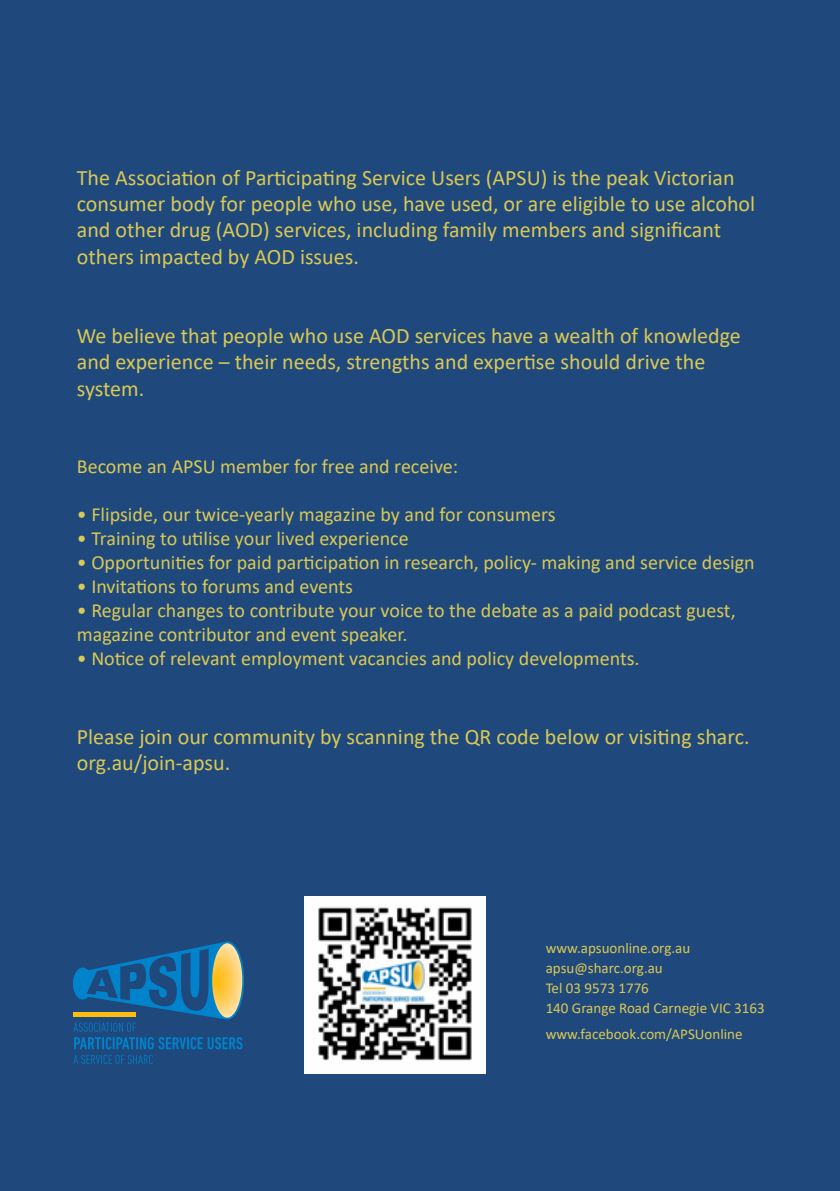
<style>
.page{position:relative;width:840px;height:1191px;background:#fff}
.page>*{position:absolute;margin:0;border:0;box-sizing:border-box;transform-origin:0 0}
.t1{font:22px/26.4px "Calibri";color:#dac853}
.t2{font:20px/24px "Calibri";color:#dac853}
.t3{font:15px/20px "Calibri";color:#dac853}
</style>
<div class="page">
<div style="left:0;top:0;width:839px;height:1191px;background:#1f497d"></div>
<svg style="left:73px;top:1037px;width:169px;height:26px"></svg>
<svg style="left:73px;top:941px;width:171px;height:90px"></svg>
<img style="left:304px;top:896px;width:180px;height:177px">
<p class="t1" style="left:77px;top:163px;width:679px">The Association of Participating Service Users (APSU) is the peak Victorian consumer body for people who use, have used, or are eligible to use alcohol and other drug (AOD) services, including family members and significant others impacted by AOD issues.</p>
<p class="t1" style="left:77px;top:322px;width:665px">We believe that people who use AOD services have a wealth of knowledge and experience – their needs, strengths and expertise should drive the system.</p>
<p class="t2" style="left:77px;top:453px;width:382px">Become an APSU member for free and receive:</p>
<p class="t2" style="left:77px;top:501px;width:480px">• Flipside, our twice-yearly magazine by and for consumers</p>
<p class="t2" style="left:77px;top:525px;width:333px">• Training to utilise your lived experience</p>
<p class="t2" style="left:77px;top:549px;width:679px">• Opportunities for paid participation in research, policy- making and service design</p>
<p class="t2" style="left:77px;top:573px;width:277px">• Invitations to forums and events</p>
<p class="t2" style="left:77px;top:597px;width:660px">• Regular changes to contribute your voice to the debate as a paid podcast guest, magazine contributor and event speaker.</p>
<p class="t2" style="left:77px;top:645px;width:564px">• Notice of relevant employment vacancies and policy developments.</p>
<p class="t1" style="left:77px;top:723px;width:674px">Please join our community by scanning the QR code below or visiting sharc. org.au/join-apsu.</p>
<p class="t3" style="left:545px;top:937px;width:220px">www.apsuonline.org.au apsu@sharc.org.au<br>Tel 03 9573 1776<br>140 Grange Road Carnegie VIC 3163</p>
<p class="t3" style="left:545px;top:1023px;width:198px">www.facebook.com/APSUonline</p>
</div>
